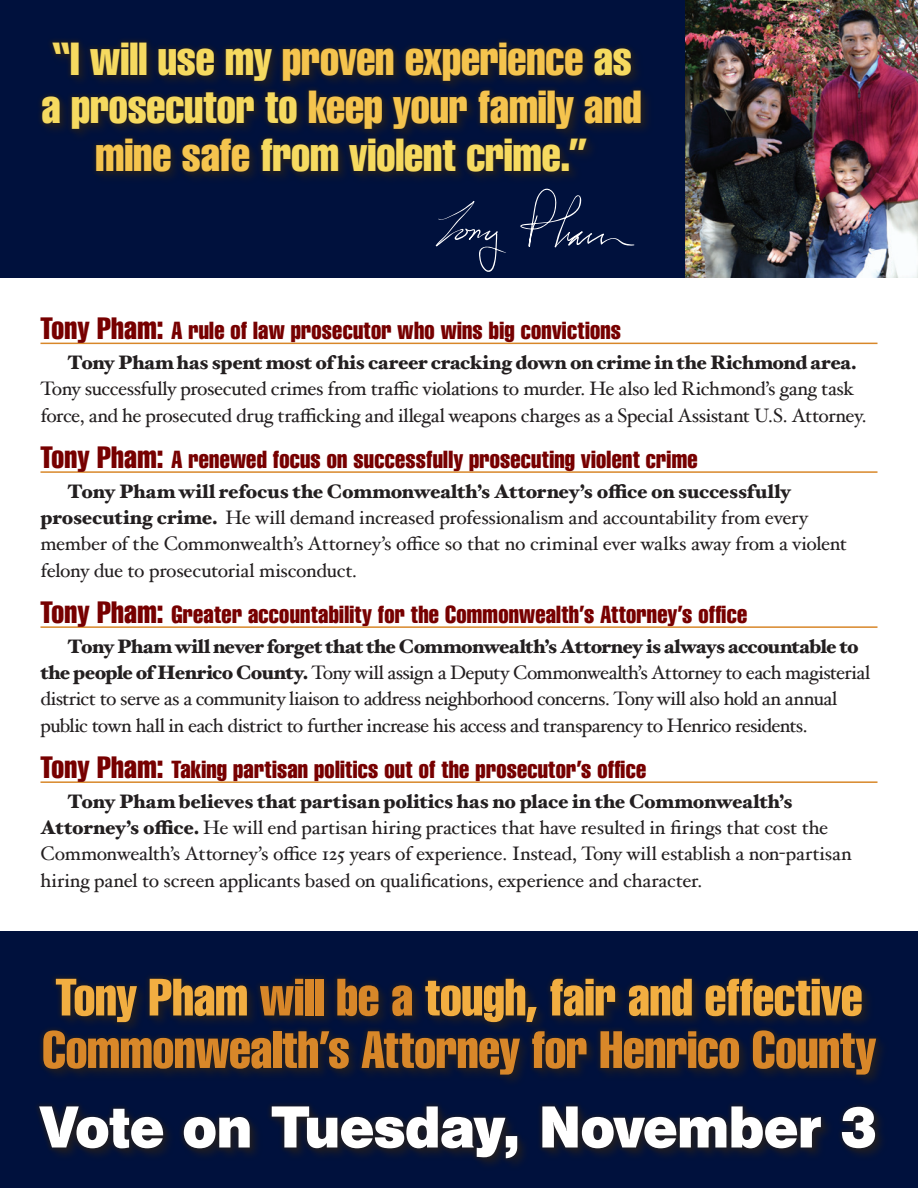
<style>
.page{position:relative;width:918px;height:1188px;background:#fff}
.page>*{position:absolute;margin:0;border:0;box-sizing:border-box;transform-origin:0 0}
.t1{font:52.5px "Swiss 721 BT Black No 2";letter-spacing:-.015em;color:#fff}
.t2{font:extra-condensed 51px/52.5px "Swiss 911 BT";letter-spacing:-.005em;color:#d88729}
.t3{font:extra-condensed 45px/48px "Swiss 911 BT";color:#f6da60;text-align:center}
.t4{font:extra-condensed 24px "Swiss 911 BT";letter-spacing:.01em;color:#700}
.t5{font:19.5px/26.2px "Hoefler Text";letter-spacing:-.02em;color:#231f20}
.t6{font:900 19.5px "Hoefler Text";letter-spacing:-.02em;color:#231f20}
.s1{color:#f5c44e}
.s2{font-size:30px}
.s3{font-weight:900}
.s4{color:#f2ae41}
</style>
<div class="page">
<div style="left:0;top:0;width:918px;height:278px;background:#00113d"></div>
<div style="left:0;top:932px;width:918px;height:256px;background:#00113d"></div>
<div style="left:36px;top:36px;width:611px;height:141px;background:#231f20;opacity:.75"></div>
<img style="left:686px;top:0;width:232px;height:278px">
<div style="left:34px;top:972px;width:848px;height:192px;background:#231f20;opacity:.75"></div>
<hr style="left:40px;top:343px;width:838px;height:1px;background:#d88729">
<hr style="left:40px;top:471px;width:838px;height:2px;background:#d88729">
<hr style="left:40px;top:626px;width:838px;height:2px;background:#d88729">
<hr style="left:40px;top:781px;width:838px;height:2px;background:#d88729">
<svg style="left:435px;top:201px;width:71px;height:71px"></svg>
<svg style="left:520px;top:188px;width:114px;height:60px"></svg>
<h3 class="t3" style="left:42px;top:35px;width:602px">“I will use my <span class="s1">proven experience</span> as a prosecutor to <span class="s1">keep your family and mine safe</span> from violent crime.”</h3>
<p class="t4" style="left:40px;top:317px;width:582px"><span class="s2">Tony Pham:</span> A rule of law prosecutor who wins big convictions</p>
<p class="t6" style="left:68px;top:351px;width:791px">Tony Pham has spent most of his career cracking down on crime in the Richmond area.</p>
<p class="t5" style="left:40px;top:375px;width:828px">Tony successfully prosecuted crimes from traffic violations to murder. He also led Richmond’s gang task force, and he prosecuted drug trafficking and illegal weapons charges as a Special Assistant U.S. Attorney.</p>
<p class="t4" style="left:40px;top:446px;width:659px"><span class="s2">Tony Pham:</span> A renewed focus on successfully prosecuting violent crime</p>
<p class="t5" style="left:40px;top:478px;width:808px;text-indent:27px"><span class="s3">Tony Pham will refocus the Commonwealth’s Attorney’s office on successfully prosecuting crime.</span> He will demand increased professionalism and accountability from every member of the Commonwealth’s Attorney’s office so that no criminal ever walks away from a violent felony due to prosecutorial misconduct.</p>
<p class="t4" style="left:40px;top:601px;width:708px"><span class="s2">Tony Pham:</span> Greater accountability for the Commonwealth’s Attorney’s office</p>
<p class="t5" style="left:40px;top:633px;width:831px;text-indent:27px"><span class="s3">Tony Pham will never forget that the Commonwealth’s Attorney is always accountable to the people of Henrico County.</span> Tony will assign a Deputy Commonwealth’s Attorney to each magisterial district to serve as a community liaison to address neighborhood concerns. Tony will also hold an annual public town hall in each district to further increase his access and transparency to Henrico residents.</p>
<p class="t4" style="left:40px;top:756px;width:607px"><span class="s2">Tony Pham:</span> Taking partisan politics out of the prosecutor’s office</p>
<p class="t5" style="left:40px;top:788px;width:813px;text-indent:27px"><span class="s3">Tony Pham believes that partisan politics has no place in the Commonwealth’s Attorney’s office.</span> He will end partisan hiring practices that have resulted in firings that cost the Commonwealth’s Attorney’s office 125 years of experience. Instead, Tony will establish a non-partisan hiring panel to screen applicants based on qualifications, experience and character.</p>
<h2 class="t2" style="left:42px;top:972px;width:835px"><span class="s4">Tony Pham</span> will be a <span class="s4">tough, fair and effective<br></span>Commonwealth’s Attorney for Henrico County</h2>
<h1 class="t1" style="left:40px;top:1091px;width:838px">Vote on Tuesday, November 3</h1>
</div>
